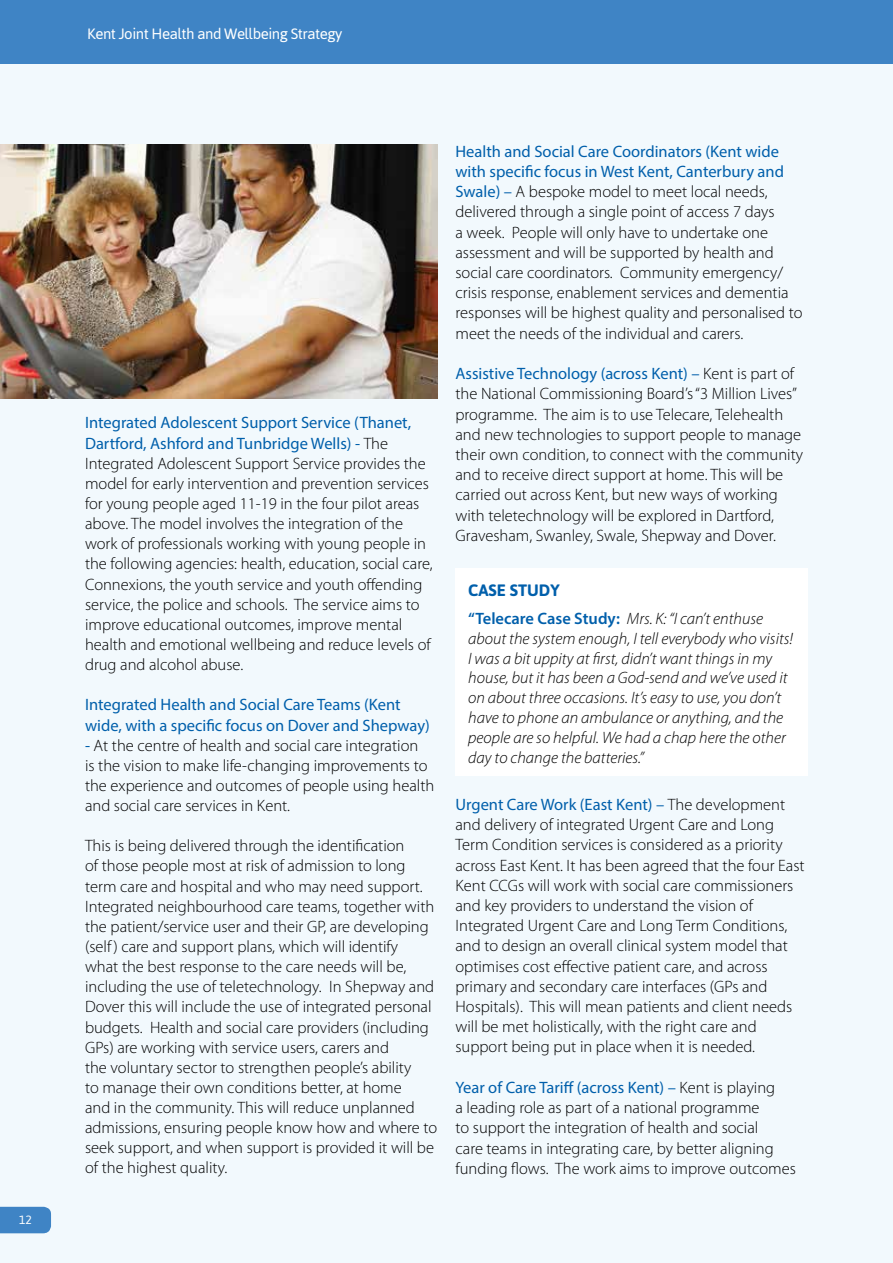
<style>
.page{position:relative;width:893px;height:1263px;background:#fff}
.page>*{position:absolute;margin:0;border:0;box-sizing:border-box;transform-origin:0 0}
.t1{font:300 16.5px/20.2px "Myriad Pro";color:#000}
.t2{font:italic 300 16.5px/19.8px "Myriad Pro";color:#000}
.t3{font:16.5px/20.1px "Myriad Pro";color:#005fab}
.t4{font:700 16.5px "Asap";color:#005fab}
.t5{font:15px "Asap";letter-spacing:-.03em;color:#fff}
.t6{font:12px "Asap";color:#fff}
.s1{font-weight:400;color:#005fab}
.s2{font-weight:600;font-style:normal;color:#005fab}
</style>
<div class="page">
<div style="left:0;top:0;width:893px;height:64px;background:#3f84c5"></div>
<div style="left:0;top:64px;width:893px;height:1198px;background:#f2f9fd"></div>
<div style="left:455px;top:568px;width:353px;height:207px;background:#fff"></div>
<img style="left:1px;top:145px;width:436px;height:253px">
<svg style="left:0;top:1207px;width:51px;height:26px"></svg>
<p class="t6" style="left:19px;top:1213px;width:14px">12</p>
<p class="t5" style="left:87px;top:25px;width:257px">Kent Joint Health and Wellbeing Strategy</p>
<p class="t1" style="left:85px;top:413px;width:349px"><span class="s1">Integrated Adolescent Support Service (Thanet, Dartford, Ashford and Tunbridge Wells) -</span> The Integrated Adolescent Support Service provides the model for early intervention and prevention services for young people aged 11-19 in the four pilot areas above. The model involves the integration of the work of professionals working with young people in the following agencies: health, education, social care, Connexions, the youth service and youth offending service, the police and schools. The service aims to improve educational outcomes, improve mental health and emotional wellbeing and reduce levels of drug and alcohol abuse.</p>
<p class="t3" style="left:85px;top:694px;width:346px">Integrated Health and Social Care Teams (Kent wide, with a specific focus on Dover and Shepway)</p>
<p class="t1" style="left:85px;top:735px;width:351px"><span class="s1">-</span> At the centre of health and social care integration<br>is the vision to make life-changing improvements to the experience and outcomes of people using health and social care services in Kent.</p>
<p class="t1" style="left:85px;top:836px;width:354px">This is being delivered through the identification<br>of those people most at risk of admission to long term care and hospital and who may need support.<br>Integrated neighbourhood care teams, together with the patient/service user and their GP, are developing (self ) care and support plans, which will identify<br>what the best response to the care needs will be, including the use of teletechnology. In Shepway and Dover this will include the use of integrated personal budgets. Health and social care providers (including GPs) are working with service users, carers and<br>the voluntary sector to strengthen people’s ability<br>to manage their own conditions better, at home<br>and in the community. This will reduce unplanned admissions, ensuring people know how and where to seek support, and when support is provided it will be of the highest quality.</p>
<p class="t1" style="left:455px;top:141px;width:349px"><span class="s1">Health and Social Care Coordinators (Kent wide with specific focus in West Kent, Canterbury and Swale) –</span> A bespoke model to meet local needs, delivered through a single point of access 7 days<br>a week. People will only have to undertake one assessment and will be supported by health and social care coordinators. Community emergency/ crisis response, enablement services and dementia responses will be highest quality and personalised to meet the needs of the individual and carers.</p>
<p class="t1" style="left:455px;top:364px;width:349px"><span class="s1">Assistive Technology (across Kent) –</span> Kent is part of the National Commissioning Board’s “3 Million Lives” programme. The aim is to use Telecare, Telehealth and new technologies to support people to manage their own condition, to connect with the community and to receive direct support at home. This will be carried out across Kent, but new ways of working with teletechnology will be explored in Dartford, Gravesham, Swanley, Swale, Shepway and Dover.</p>
<p class="t4" style="left:468px;top:580px;width:93px">CASE STUDY</p>
<p class="t2" style="left:468px;top:609px;width:326px"><span class="s2">“Telecare Case Study:</span> Mrs. K: “I can’t enthuse about the system enough, I tell everybody who visits!<br>I was a bit uppity at first, didn’t want things in my house, but it has been a God-send and we’ve used it on about three occasions. It’s easy to use, you don’t have to phone an ambulance or anything, and the people are so helpful. We had a chap here the other day to change the batteries.”</p>
<p class="t1" style="left:455px;top:794px;width:351px"><span class="s1">Urgent Care Work (East Kent) –</span> The development and delivery of integrated Urgent Care and Long Term Condition services is considered as a priority across East Kent. It has been agreed that the four East Kent CCGs will work with social care commissioners and key providers to understand the vision of Integrated Urgent Care and Long Term Conditions, and to design an overall clinical system model that optimises cost effective patient care, and across primary and secondary care interfaces (GPs and Hospitals). This will mean patients and client needs will be met holistically, with the right care and support being put in place when it is needed.</p>
<p class="t1" style="left:455px;top:1077px;width:342px"><span class="s1">Year of Care Tariff (across Kent) –</span> Kent is playing<br>a leading role as part of a national programme<br>to support the integration of health and social<br>care teams in integrating care, by better aligning funding flows. The work aims to improve outcomes</p>
</div>
